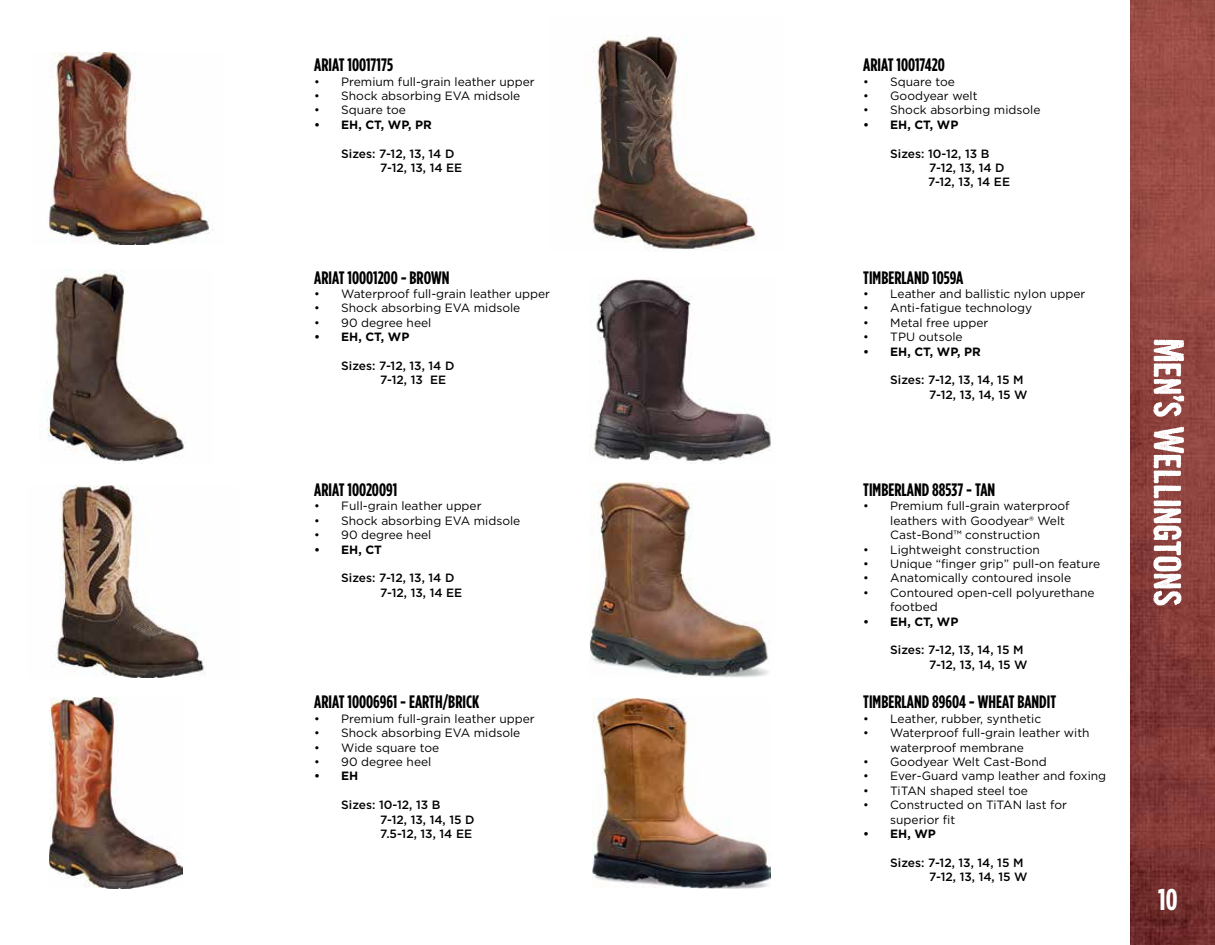
<style>
.page{position:relative;width:1215px;height:945px;background:#fff}
.page>*{position:absolute;margin:0;border:0;box-sizing:border-box;transform-origin:0 0}
.t1{font:700 30px "Gotham Condensed";color:#fff}
.t2{font:700 18px "Gotham Condensed";color:#000}
.t3{font:12px/14.4px "Gotham";color:#000}
.t4{font:500 12px/14.4px "Gotham";color:#000}
.t5{font:700 12px "Gotham";color:#000}
</style>
<div class="page">
<img style="left:1130px;top:0;width:85px;height:945px">
<svg style="left:1153px;top:340px;width:31px;height:266px"></svg>
<img style="left:590px;top:483px;width:179px;height:194px">
<img style="left:593px;top:698px;width:177px;height:190px">
<img style="left:46px;top:269px;width:140px;height:195px">
<img style="left:49px;top:698px;width:133px;height:190px">
<img style="left:592px;top:35px;width:165px;height:216px">
<img style="left:48px;top:53px;width:165px;height:192px">
<img style="left:52px;top:486px;width:153px;height:192px">
<img style="left:591px;top:278px;width:181px;height:186px">
<h2 class="t2" style="left:314px;top:54px;width:80px">ARIAT 10017175</h2>
<p class="t3" style="left:314px;top:74px;width:222px">• Premium full-grain leather upper</p>
<p class="t3" style="left:314px;top:88px;width:208px">• Shock absorbing EVA midsole</p>
<p class="t3" style="left:314px;top:103px;width:93px">• Square toe</p>
<p class="t5" style="left:314px;top:118px;width:119px">• EH, CT, WP, PR</p>
<p class="t4" style="left:380px;top:146px;width:84px;text-indent:-39px">Sizes: 7-12, 13, 14 D<br>7-12, 13, 14 EE</p>
<h2 class="t2" style="left:314px;top:267px;width:137px">ARIAT 10001200 - BROWN</h2>
<p class="t3" style="left:314px;top:286px;width:237px">• Waterproof full-grain leather upper</p>
<p class="t3" style="left:314px;top:301px;width:208px">• Shock absorbing EVA midsole</p>
<p class="t3" style="left:314px;top:315px;width:119px">• 90 degree heel</p>
<p class="t5" style="left:314px;top:330px;width:97px">• EH, CT, WP</p>
<p class="t4" style="left:380px;top:358px;width:76px;text-indent:-39px">Sizes: 7-12, 13, 14 D<br>7-12, 13 EE</p>
<h2 class="t2" style="left:314px;top:479px;width:85px">ARIAT 10020091</h2>
<p class="t3" style="left:314px;top:499px;width:169px">• Full-grain leather upper</p>
<p class="t3" style="left:314px;top:513px;width:208px">• Shock absorbing EVA midsole</p>
<p class="t3" style="left:314px;top:528px;width:119px">• 90 degree heel</p>
<p class="t5" style="left:314px;top:542px;width:69px">• EH, CT</p>
<p class="t4" style="left:380px;top:571px;width:84px;text-indent:-39px">Sizes: 7-12, 13, 14 D<br>7-12, 13, 14 EE</p>
<h2 class="t2" style="left:314px;top:692px;width:167px">ARIAT 10006961 - EARTH/BRICK</h2>
<p class="t3" style="left:314px;top:711px;width:222px">• Premium full-grain leather upper</p>
<p class="t3" style="left:314px;top:726px;width:208px">• Shock absorbing EVA midsole</p>
<p class="t3" style="left:314px;top:740px;width:127px">• Wide square toe</p>
<p class="t3" style="left:314px;top:754px;width:119px">• 90 degree heel</p>
<p class="t5" style="left:314px;top:769px;width:46px">• EH</p>
<p class="t4" style="left:380px;top:797px;width:96px;text-indent:-39px">Sizes: 10-12, 13 B<br>7-12, 13, 14, 15 D<br>7.5-12, 13, 14 EE</p>
<h2 class="t2" style="left:863px;top:54px;width:83px">ARIAT 10017420</h2>
<p class="t3" style="left:863px;top:74px;width:93px">• Square toe</p>
<p class="t3" style="left:863px;top:88px;width:116px">• Goodyear welt</p>
<p class="t3" style="left:863px;top:103px;width:179px">• Shock absorbing midsole</p>
<p class="t5" style="left:863px;top:118px;width:97px">• EH, CT, WP</p>
<p class="t4" style="left:928px;top:146px;width:84px;text-indent:-38px">Sizes: 10-12, 13 B<br>7-12, 13, 14 D<br>7-12, 13, 14 EE</p>
<h2 class="t2" style="left:863px;top:267px;width:102px">TIMBERLAND 1059A</h2>
<p class="t3" style="left:863px;top:286px;width:224px">• Leather and ballistic nylon upper</p>
<p class="t3" style="left:863px;top:301px;width:171px">• Anti-fatigue technology</p>
<p class="t3" style="left:863px;top:315px;width:127px">• Metal free upper</p>
<p class="t3" style="left:863px;top:330px;width:101px">• TPU outsole</p>
<p class="t5" style="left:863px;top:344px;width:119px">• EH, CT, WP, PR</p>
<p class="t4" style="left:929px;top:373px;width:100px;text-indent:-39px">Sizes: 7-12, 13, 14, 15 M<br>7-12, 13, 14, 15 W</p>
<h2 class="t2" style="left:863px;top:479px;width:133px">TIMBERLAND 88537 - TAN</h2>
<p class="t3" style="left:890px;top:499px;width:181px;text-indent:-27px">• Premium full-grain waterproof leathers with Goodyear® Welt<br>Cast-Bond™ construction</p>
<p class="t3" style="left:863px;top:542px;width:178px">• Lightweight construction</p>
<p class="t3" style="left:863px;top:556px;width:238px">• Unique “finger grip” pull-on feature</p>
<p class="t3" style="left:863px;top:571px;width:209px">• Anatomically contoured insole</p>
<p class="t3" style="left:890px;top:585px;width:206px;text-indent:-27px">• Contoured open-cell polyurethane footbed</p>
<p class="t5" style="left:863px;top:614px;width:97px">• EH, CT, WP</p>
<p class="t4" style="left:929px;top:643px;width:100px;text-indent:-39px">Sizes: 7-12, 13, 14, 15 M<br>7-12, 13, 14, 15 W</p>
<h2 class="t2" style="left:863px;top:692px;width:194px">TIMBERLAND 89604 - WHEAT BANDIT</h2>
<p class="t3" style="left:863px;top:711px;width:180px">• Leather, rubber, synthetic</p>
<p class="t3" style="left:890px;top:726px;width:201px;text-indent:-27px">• Waterproof full-grain leather with waterproof membrane</p>
<p class="t3" style="left:863px;top:754px;width:185px">• Goodyear Welt Cast-Bond</p>
<p class="t3" style="left:863px;top:769px;width:244px">• Ever-Guard vamp leather and foxing</p>
<p class="t3" style="left:863px;top:783px;width:166px">• TiTAN shaped steel toe</p>
<p class="t3" style="left:890px;top:798px;width:178px;text-indent:-27px">• Constructed on TiTAN last for superior fit</p>
<p class="t5" style="left:863px;top:827px;width:74px">• EH, WP</p>
<p class="t4" style="left:929px;top:855px;width:100px;text-indent:-39px">Sizes: 7-12, 13, 14, 15 M<br>7-12, 13, 14, 15 W</p>
<h1 class="t1" style="left:1158px;top:881px;width:21px">10</h1>
</div>
